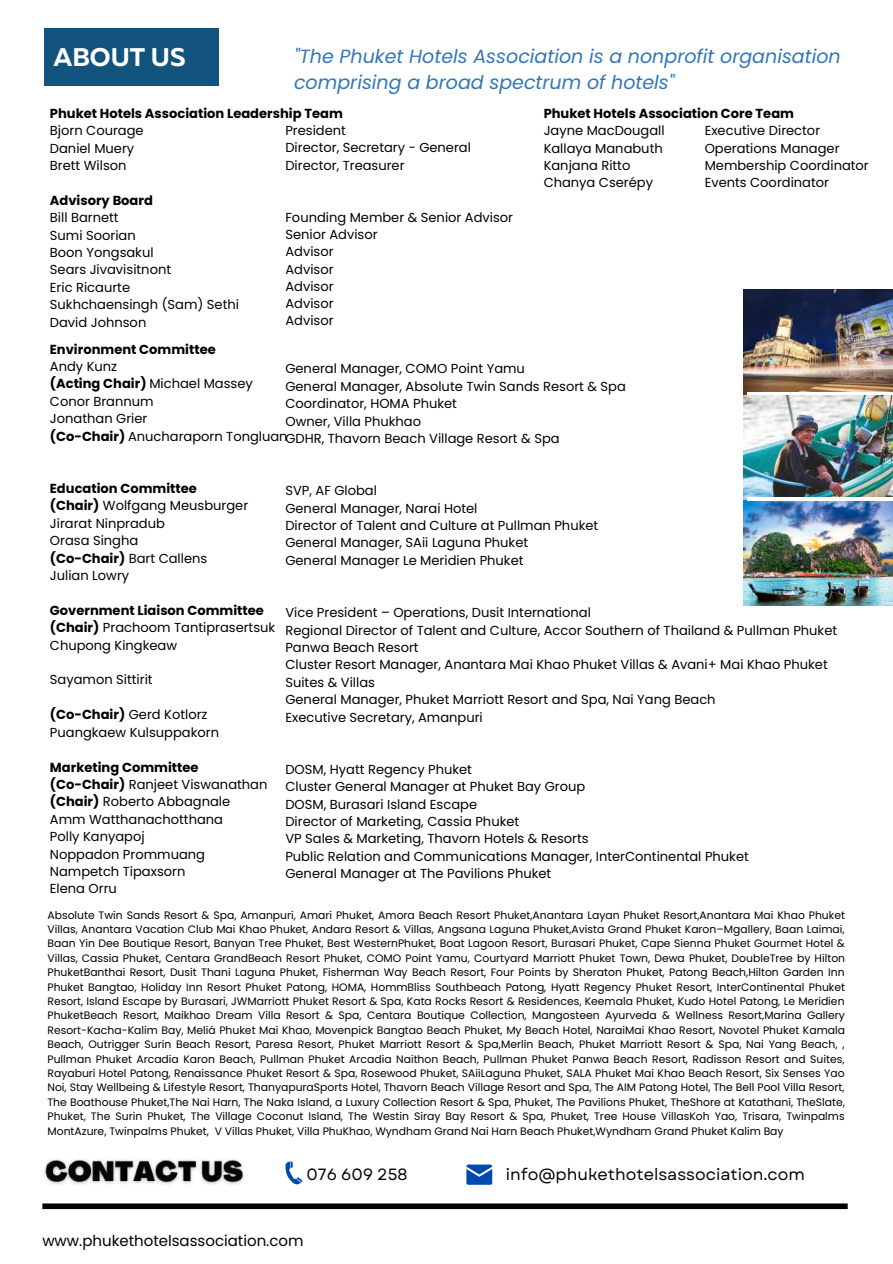
<style>
.page{position:relative;width:893px;height:1264px;background:#fff}
.page>*{position:absolute;margin:0;border:0;box-sizing:border-box;transform-origin:0 0}
.t1{font:700 25.5px "Muller";color:#fff}
.t2{font:italic 19.05px/25.8px "Poppins";color:#3276b9}
.t3{font:16.2px "Garet";color:#000}
.t4{font:15px "Poppins";color:#000}
.t5{font:13.05px/17.4px "Poppins";color:#000}
.t6{font:700 13.05px "Poppins";color:#000}
.t7{font:10.8px/14.4px "Poppins";color:#000;text-align:justify}
.s1{font-weight:700}
</style>
<div class="page">
<div style="left:42px;top:1203px;width:805px;height:5px;background:#000"></div>
<div style="left:44px;top:28px;width:174px;height:58px;background:#13547e"></div>
<svg style="left:285px;top:1161px;width:17px;height:23px"></svg>
<svg style="left:466px;top:1164px;width:26px;height:20px"></svg>
<img style="left:44px;top:1159px;width:201px;height:26px">
<img style="left:743px;top:290px;width:149px;height:315px">
<img style="left:743px;top:290px;width:148px;height:105px">
<img style="left:743px;top:500px;width:148px;height:105px">
<hr style="left:747px;top:392px;width:145px;height:2px;background:#fff">
<hr style="left:747px;top:498px;width:145px;height:2px;background:#fff">
<h1 class="t1" style="left:54px;top:46px;width:133px">ABOUT US</h1>
<h2 class="t2" style="left:294px;top:44px;width:548px">"The Phuket Hotels Association is a nonprofit organisation comprising a broad spectrum of hotels"</h2>
<p class="t6" style="left:50px;top:104px;width:294px">Phuket Hotels Association Leadership Team</p>
<p class="t5" style="left:50px;top:122px;width:95px">Bjorn Courage<br>Daniel Muery<br>Brett Wilson</p>
<p class="t6" style="left:50px;top:191px;width:104px">Advisory Board</p>
<p class="t5" style="left:50px;top:209px;width:190px">Bill Barnett<br>Sumi Soorian<br>Boon Yongsakul<br>Sears Jivavisitnont<br>Eric Ricaurte<br>Sukhchaensingh (Sam) Sethi<br>David Johnson</p>
<p class="t5" style="left:285px;top:122px;width:187px">President<br>Director, Secretary - General<br>Director, Treasurer</p>
<p class="t5" style="left:285px;top:208px;width:229px">Founding Member &amp; Senior Advisor<br>Senior Advisor<br>Advisor<br>Advisor<br>Advisor<br>Advisor<br>Advisor</p>
<p class="t6" style="left:543px;top:104px;width:252px">Phuket Hotels Association Core Team</p>
<p class="t5" style="left:543px;top:122px;width:122px">Jayne MacDougall<br>Kallaya Manabuth<br>Kanjana Ritto<br>Chanya Cserépy</p>
<p class="t5" style="left:704px;top:122px;width:166px">Executive Director<br>Operations Manager<br>Membership Coordinator<br>Events Coordinator</p>
<p class="t6" style="left:50px;top:340px;width:167px">Environment Committee</p>
<p class="t5" style="left:50px;top:358px;width:239px">Andy Kunz<br><span class="s1">(Acting Chair)</span> Michael Massey<br>Conor Brannum<br>Jonathan Grier<br><span class="s1">(Co-Chair)</span> Anucharaporn Tongluan</p>
<p class="t5" style="left:50px;top:479px;width:200px"><span class="s1">Education Committee (Chair)</span> Wolfgang Meusburger<br>Jirarat Ninpradub<br>Orasa Singha<br><span class="s1">(Co-Chair)</span> Bart Callens<br>Julian Lowry</p>
<p class="t5" style="left:50px;top:601px;width:227px"><span class="s1">Government Liaison Committee (Chair)</span> Prachoom Tantiprasertsuk<br>Chupong Kingkeaw</p>
<p class="t5" style="left:50px;top:671px;width:104px">Sayamon Sittirit</p>
<p class="t5" style="left:50px;top:706px;width:171px"><span class="s1">(Co-Chair)</span> Gerd Kotlorz<br>Puangkaew Kulsuppakorn</p>
<p class="t5" style="left:50px;top:758px;width:219px"><span class="s1">Marketing Committee (Co-Chair)</span> Ranjeet Viswanathan <span class="s1">(Chair)</span> Roberto Abbagnale<br>Amm Watthanachotthana<br>Polly Kanyapoj<br>Noppadon Prommuang<br>Nampetch Tipaxsorn<br>Elena Orru</p>
<p class="t5" style="left:285px;top:360px;width:342px">General Manager, COMO Point Yamu<br>General Manager, Absolute Twin Sands Resort &amp; Spa Coordinator, HOMA Phuket<br>Owner, Villa Phukhao<br>GDHR, Thavorn Beach Village Resort &amp; Spa</p>
<p class="t5" style="left:285px;top:482px;width:314px">SVP, AF Global<br>General Manager, Narai Hotel<br>Director of Talent and Culture at Pullman Phuket<br>General Manager, SAii Laguna Phuket<br>General Manager Le Meridien Phuket</p>
<p class="t5" style="left:285px;top:604px;width:553px">Vice President – Operations, Dusit International<br>Regional Director of Talent and Culture, Accor Southern of Thailand &amp; Pullman Phuket Panwa Beach Resort<br>Cluster Resort Manager, Anantara Mai Khao Phuket Villas &amp; Avani+ Mai Khao Phuket Suites &amp; Villas<br>General Manager, Phuket Marriott Resort and Spa, Nai Yang Beach<br>Executive Secretary, Amanpuri</p>
<p class="t5" style="left:285px;top:760px;width:465px">DOSM, Hyatt Regency Phuket<br>Cluster General Manager at Phuket Bay Group<br>DOSM, Burasari Island Escape<br>Director of Marketing, Cassia Phuket<br>VP Sales &amp; Marketing, Thavorn Hotels &amp; Resorts<br>Public Relation and Communications Manager, InterContinental Phuket General Manager at The Pavilions Phuket</p>
<p class="t7" style="left:47px;top:907px;width:799px">Absolute Twin Sands Resort &amp; Spa, Amanpuri, Amari Phuket, Amora Beach Resort Phuket,Anantara Layan Phuket Resort,Anantara Mai Khao Phuket Villas, Anantara Vacation Club Mai Khao Phuket, Andara Resort &amp; Villas, Angsana Laguna Phuket,Avista Grand Phuket Karon–Mgallery, Baan Laimai, Baan Yin Dee Boutique Resort, Banyan Tree Phuket, Best WesternPhuket, Boat Lagoon Resort, Burasari Phuket, Cape Sienna Phuket Gourmet Hotel &amp; Villas, Cassia Phuket, Centara GrandBeach Resort Phuket, COMO Point Yamu, Courtyard Marriott Phuket Town, Dewa Phuket, DoubleTree by Hilton PhuketBanthai Resort, Dusit Thani Laguna Phuket, Fisherman Way Beach Resort, Four Points by Sheraton Phuket, Patong Beach,Hilton Garden Inn Phuket Bangtao, Holiday Inn Resort Phuket Patong, HOMA, HommBliss Southbeach Patong, Hyatt Regency Phuket Resort, InterContinental Phuket Resort, Island Escape by Burasari, JWMarriott Phuket Resort &amp; Spa, Kata Rocks Resort &amp; Residences, Keemala Phuket, Kudo Hotel Patong, Le Meridien PhuketBeach Resort, Maikhao Dream Villa Resort &amp; Spa, Centara Boutique Collection, Mangosteen Ayurveda &amp; Wellness Resort,Marina Gallery Resort-Kacha-Kalim Bay, Meliá Phuket Mai Khao, Movenpick Bangtao Beach Phuket, My Beach Hotel, NaraiMai Khao Resort, Novotel Phuket Kamala Beach, Outrigger Surin Beach Resort, Paresa Resort, Phuket Marriott Resort &amp; Spa,Merlin Beach, Phuket Marriott Resort &amp; Spa, Nai Yang Beach, , Pullman Phuket Arcadia Karon Beach, Pullman Phuket Arcadia Naithon Beach, Pullman Phuket Panwa Beach Resort, Radisson Resort and Suites, Rayaburi Hotel Patong, Renaissance Phuket Resort &amp; Spa, Rosewood Phuket, SAiiLaguna Phuket, SALA Phuket Mai Khao Beach Resort, Six Senses Yao Noi, Stay Wellbeing &amp; Lifestyle Resort, ThanyapuraSports Hotel, Thavorn Beach Village Resort and Spa, The AIM Patong Hotel, The Bell Pool Villa Resort, The Boathouse Phuket,The Nai Harn, The Naka Island, a Luxury Collection Resort &amp; Spa, Phuket, The Pavilions Phuket, TheShore at Katathani, TheSlate, Phuket, The Surin Phuket, The Village Coconut Island, The Westin Siray Bay Resort &amp; Spa, Phuket, Tree House VillasKoh Yao, Trisara, Twinpalms MontAzure, Twinpalms Phuket, V Villas Phuket, Villa PhuKhao, Wyndham Grand Nai Harn Beach Phuket,Wyndham Grand Phuket Kalim Bay</p>
<h3 class="t3" style="left:306px;top:1162px;width:102px">076 609 258</h3>
<h3 class="t3" style="left:506px;top:1162px;width:300px">info@phukethotelsassociation.com</h3>
<h3 class="t4" style="left:42px;top:1229px;width:263px">www.phukethotelsassociation.com</h3>
</div>
